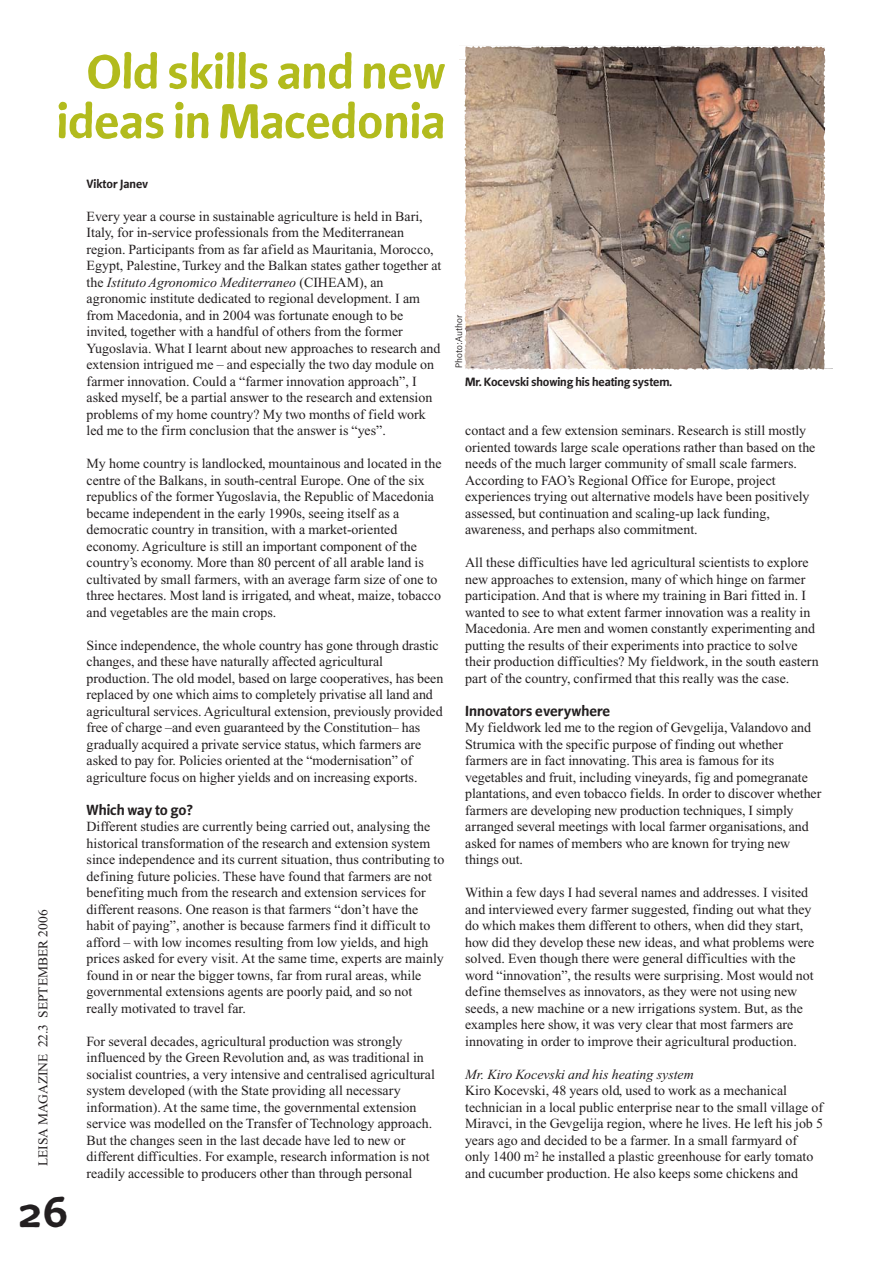
<style>
.page{position:relative;width:893px;height:1263px;background:#fff}
.page>*{position:absolute;margin:0;border:0;box-sizing:border-box;transform-origin:0 0}
.t1{font:54px/49.5px "Beo Sans Bold R11";color:#b2bb1d;text-align:center}
.t2{font:48px "Beo Sans Bold R11";color:#231f20}
.t3{font:16.5px "Beo Sans Bold R11";color:#231f20}
.t4{font:13.95px/16.5px "Times";color:#231f20}
.t5{font:italic 13.95px "Times";color:#231f20}
.t6{font:13.5px "Beo Sans Bold R11";letter-spacing:-.005em;color:#231f20}
.t7{font:13.5px "Times";color:#231f20}
.t8{font:10.5px "Beo Sans R11";letter-spacing:-.005em;color:#231f20}
.s1{font-style:italic}
</style>
<div class="page">
<img style="left:459px;top:45px;width:367px;height:323px">
<h1 class="t1" style="left:57px;top:51px;width:390px">Old skills and new ideas in Macedonia</h1>
<p class="t7" style="left:38px;top:1166px;width:258px;rotate:-90deg">LEISA MAGAZINE 22.3 SEPTEMBER 2006</p>
<h2 class="t2" style="left:16px;top:1195px;width:54px">26</h2>
<p class="t6" style="left:87px;top:178px;width:63px">Viktor Janev</p>
<p class="t4" style="left:87px;top:209px;width:356px">Every year a course in sustainable agriculture is held in Bari, Italy, for in-service professionals from the Mediterranean region. Participants from as far afield as Mauritania, Morocco, Egypt, Palestine, Turkey and the Balkan states gather together at the <span class="s1">Istituto Agronomico Mediterraneo</span> (CIHEAM), an agronomic institute dedicated to regional development. I am from Macedonia, and in 2004 was fortunate enough to be invited, together with a handful of others from the former Yugoslavia. What I learnt about new approaches to research and extension intrigued me – and especially the two day module on farmer innovation. Could a “farmer innovation approach”, I asked myself, be a partial answer to the research and extension problems of my home country? My two months of field work led me to the firm conclusion that the answer is “yes”.</p>
<p class="t4" style="left:87px;top:456px;width:356px">My home country is landlocked, mountainous and located in the centre of the Balkans, in south-central Europe. One of the six republics of the former Yugoslavia, the Republic of Macedonia became independent in the early 1990s, seeing itself as a democratic country in transition, with a market-oriented economy. Agriculture is still an important component of the country’s economy. More than 80 percent of all arable land is cultivated by small farmers, with an average farm size of one to three hectares. Most land is irrigated, and wheat, maize, tobacco and vegetables are the main crops.</p>
<p class="t4" style="left:87px;top:638px;width:358px">Since independence, the whole country has gone through drastic changes, and these have naturally affected agricultural production. The old model, based on large cooperatives, has been replaced by one which aims to completely privatise all land and agricultural services. Agricultural extension, previously provided free of charge –and even guaranteed by the Constitution– has gradually acquired a private service status, which farmers are asked to pay for. Policies oriented at the “modernisation” of agriculture focus on higher yields and on increasing exports.</p>
<p class="t3" style="left:87px;top:803px;width:108px">Which way to go?</p>
<p class="t4" style="left:87px;top:819px;width:359px">Different studies are currently being carried out, analysing the historical transformation of the research and extension system since independence and its current situation, thus contributing to defining future policies. These have found that farmers are not benefiting much from the research and extension services for different reasons. One reason is that farmers “don’t have the habit of paying”, another is because farmers find it difficult to afford – with low incomes resulting from low yields, and high prices asked for every visit. At the same time, experts are mainly found in or near the bigger towns, far from rural areas, while governmental extensions agents are poorly paid, and so not really motivated to travel far.</p>
<p class="t4" style="left:87px;top:1034px;width:350px">For several decades, agricultural production was strongly influenced by the Green Revolution and, as was traditional in socialist countries, a very intensive and centralised agricultural system developed (with the State providing all necessary information). At the same time, the governmental extension service was modelled on the Transfer of Technology approach.<br>But the changes seen in the last decade have led to new or different difficulties. For example, research information is not readily accessible to producers other than through personal</p>
<p class="t8" style="left:455px;top:368px;width:54px;rotate:-90deg">Photo: Author</p>
<p class="t6" style="left:465px;top:376px;width:208px">Mr. Kocevski showing his heating system.</p>
<p class="t4" style="left:465px;top:423px;width:352px">contact and a few extension seminars. Research is still mostly oriented towards large scale operations rather than based on the needs of the much larger community of small scale farmers.<br>According to FAO’s Regional Office for Europe, project experiences trying out alternative models have been positively assessed, but continuation and scaling-up lack funding, awareness, and perhaps also commitment.</p>
<p class="t4" style="left:465px;top:555px;width:355px">All these difficulties have led agricultural scientists to explore new approaches to extension, many of which hinge on farmer participation. And that is where my training in Bari fitted in. I wanted to see to what extent farmer innovation was a reality in Macedonia. Are men and women constantly experimenting and putting the results of their experiments into practice to solve their production difficulties? My fieldwork, in the south eastern part of the country, confirmed that this really was the case.</p>
<p class="t3" style="left:465px;top:704px;width:146px">Innovators everywhere</p>
<p class="t4" style="left:465px;top:720px;width:357px">My fieldwork led me to the region of Gevgelija, Valandovo and Strumica with the specific purpose of finding out whether farmers are in fact innovating. This area is famous for its vegetables and fruit, including vineyards, fig and pomegranate plantations, and even tobacco fields. In order to discover whether farmers are developing new production techniques, I simply arranged several meetings with local farmer organisations, and asked for names of members who are known for trying new things out.</p>
<p class="t4" style="left:465px;top:885px;width:351px">Within a few days I had several names and addresses. I visited and interviewed every farmer suggested, finding out what they do which makes them different to others, when did they start, how did they develop these new ideas, and what problems were solved. Even though there were general difficulties with the word “innovation”, the results were surprising. Most would not define themselves as innovators, as they were not using new seeds, a new machine or a new irrigations system. But, as the examples here show, it was very clear that most farmers are innovating in order to improve their agricultural production.</p>
<p class="t5" style="left:465px;top:1069px;width:230px">Mr. Kiro Kocevski and his heating system</p>
<p class="t4" style="left:465px;top:1083px;width:359px">Kiro Kocevski, 48 years old, used to work as a mechanical technician in a local public enterprise near to the small village of Miravci, in the Gevgelija region, where he lives. He left his job 5 years ago and decided to be a farmer. In a small farmyard of only 1400 m<sup>2</sup> he installed a plastic greenhouse for early tomato and cucumber production. He also keeps some chickens and</p>
</div>
